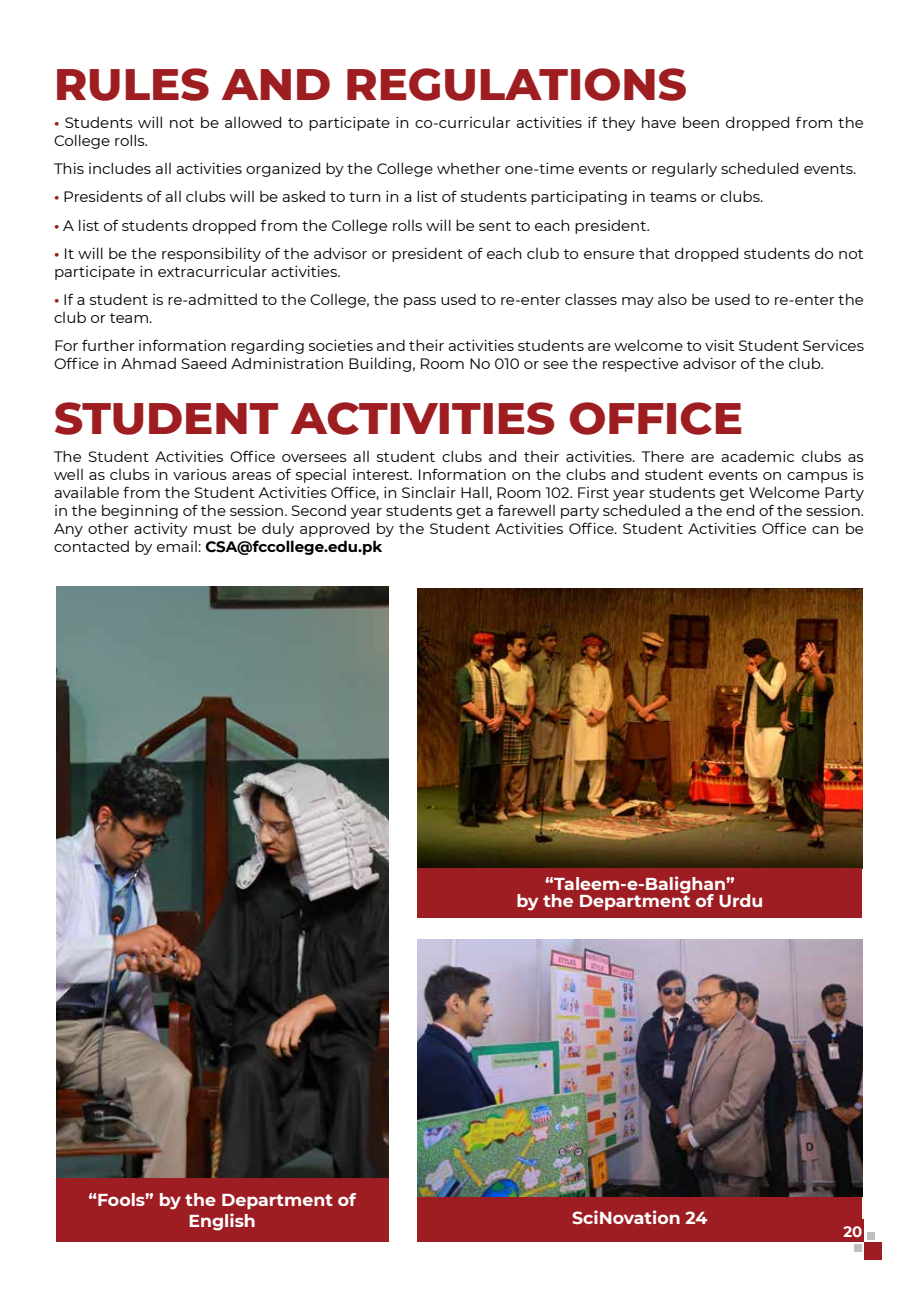
<style>
.page{position:relative;width:918px;height:1296px;background:#fff}
.page>*{position:absolute;margin:0;border:0;box-sizing:border-box;transform-origin:0 0}
.t1{font:800 45px "Montserrat";color:#9e1d21}
.t2{font:700 17.4px/16.5px "Montserrat";color:#fff;text-align:center}
.t3{font:15px/18px "Montserrat";color:#000}
.t4{font:700 15px "Montserrat";color:#fff}
.s1{font-weight:700;color:#9e1d23}
.s2{font-weight:700}
</style>
<div class="page">
<img style="left:56px;top:586px;width:332px;height:592px">
<img style="left:418px;top:589px;width:444px;height:280px">
<div style="left:418px;top:869px;width:444px;height:49px;background:#9e1d22"></div>
<div style="left:418px;top:1197px;width:444px;height:45px;background:#9e1d22"></div>
<div style="left:56px;top:1178px;width:332px;height:64px;background:#9e1d22"></div>
<img style="left:418px;top:940px;width:444px;height:257px">
<div style="left:864px;top:1242px;width:17px;height:17px;background:#9e1d23"></div>
<div style="left:867px;top:1232px;width:7px;height:8px;background:#bfbfbf"></div>
<div style="left:854px;top:1244px;width:8px;height:8px;background:#bfbfbf"></div>
<div style="left:842px;top:1220px;width:22px;height:22px;background:#9e1d23"></div>
<h1 class="t1" style="left:54px;top:51px;width:634px">RULES AND REGULATIONS</h1>
<p class="t3" style="left:54px;top:113px;width:812px"><span class="s1">•</span> Students will not be allowed to participate in co-curricular activities if they have been dropped from the<br>College rolls.</p>
<p class="t3" style="left:54px;top:159px;width:804px">This includes all activities organized by the College whether one-time events or regularly scheduled events.</p>
<p class="t3" style="left:54px;top:187px;width:711px"><span class="s1">•</span> Presidents of all clubs will be asked to turn in a list of students participating in teams or clubs.</p>
<p class="t3" style="left:54px;top:216px;width:597px"><span class="s1">•</span> A list of students dropped from the College rolls will be sent to each president.</p>
<p class="t3" style="left:54px;top:244px;width:811px"><span class="s1">•</span> It will be the responsibility of the advisor or president of each club to ensure that dropped students do not participate in extracurricular activities.</p>
<p class="t3" style="left:54px;top:290px;width:812px"><span class="s1">•</span> If a student is re-admitted to the College, the pass used to re-enter classes may also be used to re-enter the club or team.</p>
<p class="t3" style="left:54px;top:336px;width:812px">For further information regarding societies and their activities students are welcome to visit Student Services<br>Office in Ahmad Saeed Administration Building, Room No 010 or see the respective advisor of the club.</p>
<h1 class="t1" style="left:54px;top:385px;width:690px">STUDENT ACTIVITIES OFFICE</h1>
<p class="t3" style="left:54px;top:447px;width:812px;text-align:justify">The Student Activities Office oversees all student clubs and their activities. There are academic clubs as well as clubs in various areas of special interest. Information on the clubs and student events on campus is available from the Student Activities Office, in Sinclair Hall, Room 102. First year students get Welcome Party in the beginning of the session. Second year students get a farewell party scheduled a the end of the session.<br>Any other activity must be duly approved by the Student Activities Office. Student Activities Office can be contacted by email: <span class="s2">CSA@fccollege.edu.pk</span></p>
<p class="t2" style="left:89px;top:1188px;width:269px;line-height:20.9px">“Fools” by the Department of<br>English</p>
<p class="t2" style="left:516px;top:875px;width:249px">“Taleem-e-Balighan”<br>by the Department of Urdu</p>
<p class="t2" style="left:572px;top:1209px;width:137px">SciNovation 24</p>
<p class="t4" style="left:843px;top:1221px;width:21px">20</p>
</div>
